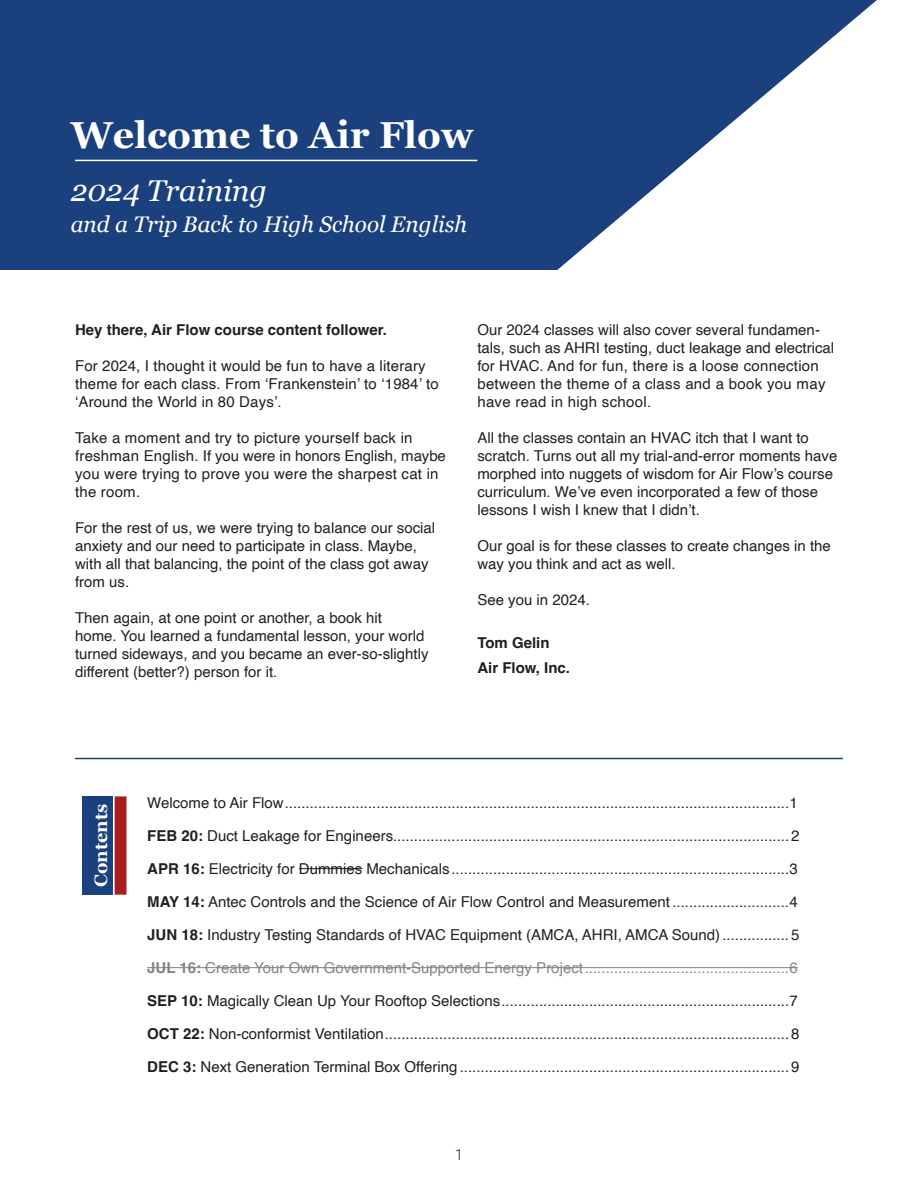
<style>
.page{position:relative;width:918px;height:1188px;background:#fff}
.page>*{position:absolute;margin:0;border:0;box-sizing:border-box;transform-origin:0 0}
.t1{font:700 37.5px "Georgia";color:#fff}
.t2{font:italic 30px "Georgia";color:#fff}
.t3{font:italic 22.5px "Georgia";color:#fff}
.t4{font:700 18px "Georgia";color:#fff}
.t5{font:15px/18px "Helvetica";color:#231f20}
.t6{font:15px "Helvetica";color:#828487}
.t7{font:700 15px/24.8px "Helvetica";color:#231f20}
.t8{font:300 15px "Roboto";color:#231f20}
.s1{font-weight:700}
</style>
<div class="page">
<svg style="left:0;top:0;width:877px;height:270px;fill:#1a417d"></svg>
<hr style="left:75px;top:160px;width:402px;height:1px;background:#fff">
<div style="left:82px;top:796px;width:31px;height:99px;background:#1a417d"></div>
<div style="left:115px;top:796px;width:12px;height:99px;background:#a71e21;border:2px solid #a71e21"></div>
<hr style="left:299px;top:868px;width:63px;height:1px;background:#231f20">
<hr style="left:147px;top:967px;width:651px;height:1px;background:#828487">
<hr style="left:75px;top:758px;width:768px;height:1px;background:#1a417d">
<h1 class="t1" style="left:71px;top:107px;width:404px">Welcome to Air Flow</h1>
<h2 class="t2" style="left:71px;top:168px;width:198px">2024 Training</h2>
<h3 class="t3" style="left:71px;top:208px;width:398px">and a Trip Back to High School English</h3>
<p class="t7" style="left:75px;top:319px;width:314px">Hey there, Air Flow course content follower.</p>
<p class="t5" style="left:75px;top:357px;width:365px">For 2024, I thought it would be fun to have a literary theme for each class. From ‘Frankenstein’ to ‘1984’ to ‘Around the World in 80 Days’.</p>
<p class="t5" style="left:75px;top:429px;width:372px">Take a moment and try to picture yourself back in freshman English. If you were in honors English, maybe you were trying to prove you were the sharpest cat in the room.</p>
<p class="t5" style="left:75px;top:519px;width:362px">For the rest of us, we were trying to balance our social anxiety and our need to participate in class. Maybe, with all that balancing, the point of the class got away from us.</p>
<p class="t5" style="left:75px;top:609px;width:355px">Then again, at one point or another, a book hit<br>home. You learned a fundamental lesson, your world turned sideways, and you became an ever-so-slightly different (better?) person for it.</p>
<p class="t5" style="left:477px;top:321px;width:358px">Our 2024 classes will also cover several fundamen&shy;tals, such as AHRI testing, duct leakage and electrical for HVAC. And for fun, there is a loose connection between the theme of a class and a book you may have read in high school.</p>
<p class="t5" style="left:477px;top:429px;width:362px">All the classes contain an HVAC itch that I want to scratch. Turns out all my trial-and-error moments have morphed into nuggets of wisdom for Air Flow’s course curriculum. We’ve even incorporated a few of those lessons I wish I knew that I didn’t.</p>
<p class="t5" style="left:477px;top:537px;width:355px">Our goal is for these classes to create changes in the way you think and act as well.</p>
<p class="t5" style="left:477px;top:591px;width:114px">See you in 2024.</p>
<p class="t7" style="left:477px;top:632px;width:94px">Tom Gelin<br>Air Flow, Inc.</p>
<p class="t4" style="left:87px;top:887px;width:84px;rotate:-90deg">Contents</p>
<p class="t5" style="left:147px;top:794px;width:652px">Welcome to Air Flow.........................................................................................................................1</p>
<p class="t5" style="left:147px;top:827px;width:654px"><span class="s1">FEB 20:</span> Duct Leakage for Engineers...............................................................................................2</p>
<p class="t5" style="left:147px;top:860px;width:652px"><span class="s1">APR 16:</span> Electricity for Dummies Mechanicals.................................................................................3</p>
<p class="t5" style="left:147px;top:893px;width:652px"><span class="s1">MAY 14:</span> Antec Controls and the Science of Air Flow Control and Measurement ............................4</p>
<p class="t5" style="left:147px;top:926px;width:654px"><span class="s1">JUN 18:</span> Industry Testing Standards of HVAC Equipment (AMCA, AHRI, AMCA Sound)................5</p>
<p class="t6" style="left:147px;top:956px;width:652px"><span class="s1">JUL 16:</span> Create Your Own Government-Supported Energy Project.................................................6</p>
<p class="t5" style="left:147px;top:992px;width:652px"><span class="s1">SEP 10:</span> Magically Clean Up Your Rooftop Selections.....................................................................7</p>
<p class="t5" style="left:147px;top:1025px;width:654px"><span class="s1">OCT 22:</span> Non-conformist Ventilation.................................................................................................8</p>
<p class="t5" style="left:147px;top:1058px;width:654px"><span class="s1">DEC 3:</span> Next Generation Terminal Box Offering ...............................................................................9</p>
<p class="t8" style="left:455px;top:1144px;width:10px">1</p>
</div>
